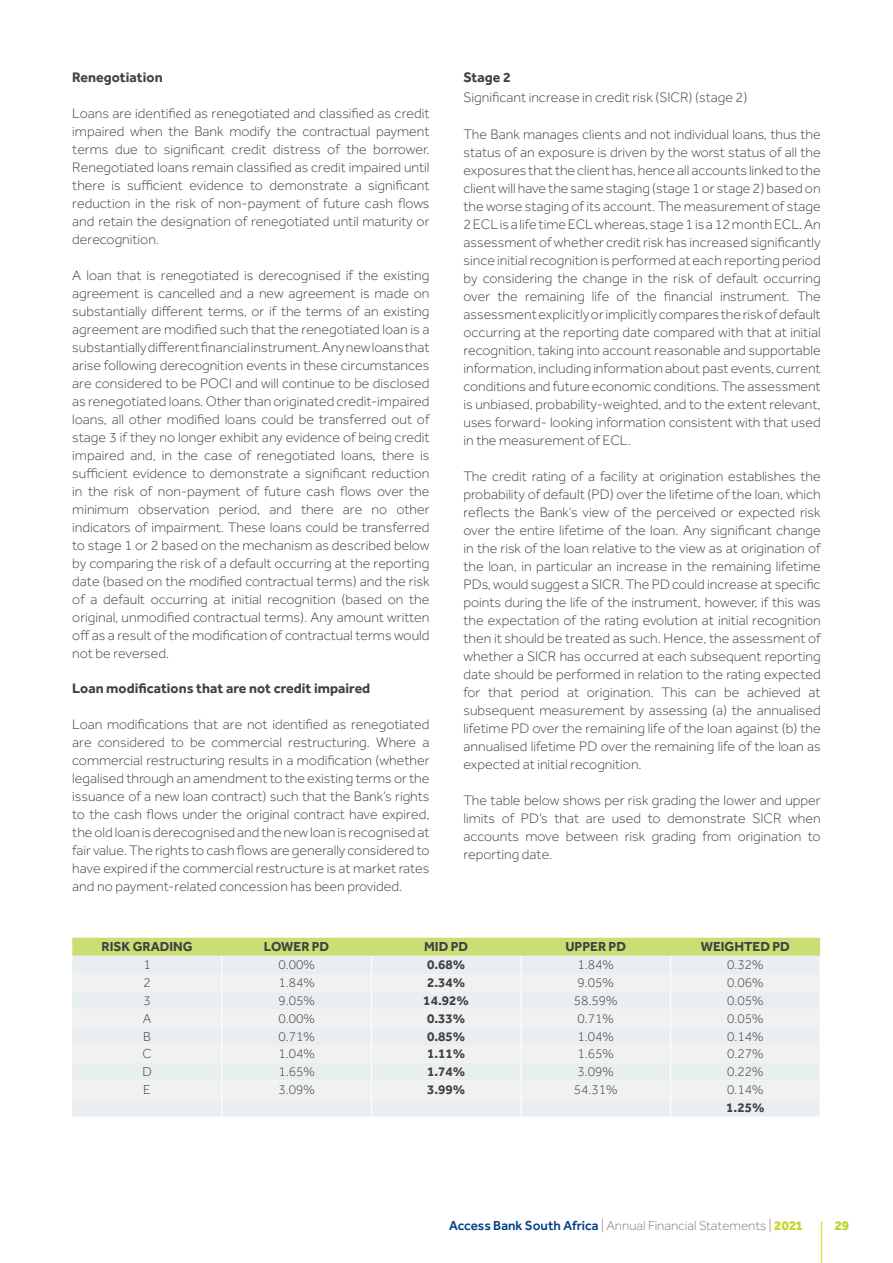
<style>
.page{position:relative;width:893px;height:1263px;background:#fff}
.page>*{position:absolute;margin:0;border:0;box-sizing:border-box;transform-origin:0 0}
.t1{font:300 14.25px/18px "Effra";color:#414042;text-align:justify}
.t2{font:700 14.25px "Effra";color:#414042}
.t3{font:300 13.5px "Effra";color:#414042}
.t4{font:700 13.5px "Effra";color:#414042}
.t5{font:300 13.5px "Effra";color:#7b7c7f}
.t6{font:800 13.5px "Effra";color:#bfd230}
.s1{font-weight:500;color:#004085}
.s2{font-weight:800;color:#cbd42b}
</style>
<div class="page">
<hr style="left:821px;top:1221px;width:1px;height:42px;background:#e1df45">
<svg style="left:72px;top:938px;width:749px;height:178px"></svg>
<p class="t2" style="left:72px;top:72px;width:92px">Renegotiation</p>
<p class="t1" style="left:72px;top:104px;width:359px">Loans are identified as renegotiated and classified as credit impaired when the Bank modify the contractual payment terms due to significant credit distress of the borrower.<br>Renegotiated loans remain classified as credit impaired until there is sufficient evidence to demonstrate a significant reduction in the risk of non-payment of future cash flows and retain the designation of renegotiated until maturity or derecognition.</p>
<p class="t1" style="left:72px;top:266px;width:359px">A loan that is renegotiated is derecognised if the existing agreement is cancelled and a new agreement is made on substantially different terms, or if the terms of an existing agreement are modified such that the renegotiated loan is a substantially different financial instrument. Any new loans that arise following derecognition events in these circumstances are considered to be POCI and will continue to be disclosed as renegotiated loans. Other than originated credit-impaired loans, all other modified loans could be transferred out of stage 3 if they no longer exhibit any evidence of being credit impaired and, in the case of renegotiated loans, there is sufficient evidence to demonstrate a significant reduction in the risk of non-payment of future cash flows over the minimum observation period, and there are no other indicators of impairment. These loans could be transferred to stage 1 or 2 based on the mechanism as described below by comparing the risk of a default occurring at the reporting date (based on the modified contractual terms) and the risk of a default occurring at initial recognition (based on the original, unmodified contractual terms). Any amount written off as a result of the modification of contractual terms would not be reversed.</p>
<p class="t2" style="left:72px;top:680px;width:300px">Loan modifications that are not credit impaired</p>
<p class="t1" style="left:72px;top:715px;width:359px">Loan modifications that are not identified as renegotiated are considered to be commercial restructuring. Where a commercial restructuring results in a modification (whether legalised through an amendment to the existing terms or the issuance of a new loan contract) such that the Bank’s rights to the cash flows under the original contract have expired, the old loan is derecognised and the new loan is recognised at fair value. The rights to cash flows are generally considered to have expired if the commercial restructure is at market rates and no payment-related concession has been provided.</p>
<p class="t2" style="left:463px;top:72px;width:49px">Stage 2</p>
<p class="t1" style="left:463px;top:88px;width:285px">Significant increase in credit risk (SICR) (stage 2)</p>
<p class="t1" style="left:463px;top:126px;width:359px">The Bank manages clients and not individual loans, thus the status of an exposure is driven by the worst status of all the exposures that the client has, hence all accounts linked to the client will have the same staging (stage 1 or stage 2) based on the worse staging of its account. The measurement of stage 2 ECL is a life time ECL whereas, stage 1 is a 12 month ECL. An assessment of whether credit risk has increased significantly since initial recognition is performed at each reporting period by considering the change in the risk of default occurring over the remaining life of the financial instrument. The assessment explicitly or implicitly compares the risk of default occurring at the reporting date compared with that at initial recognition, taking into account reasonable and supportable information, including information about past events, current conditions and future economic conditions. The assessment is unbiased, probability-weighted, and to the extent relevant, uses forward- looking information consistent with that used in the measurement of ECL.</p>
<p class="t1" style="left:463px;top:468px;width:359px">The credit rating of a facility at origination establishes the probability of default (PD) over the lifetime of the loan, which reflects the Bank’s view of the perceived or expected risk over the entire lifetime of the loan. Any significant change in the risk of the loan relative to the view as at origination of the loan, in particular an increase in the remaining lifetime PDs, would suggest a SICR. The PD could increase at specific points during the life of the instrument, however, if this was the expectation of the rating evolution at initial recognition then it should be treated as such. Hence, the assessment of whether a SICR has occurred at each subsequent reporting date should be performed in relation to the rating expected for that period at origination. This can be achieved at subsequent measurement by assessing (a) the annualised lifetime PD over the remaining life of the loan against (b) the annualised lifetime PD over the remaining life of the loan as expected at initial recognition.</p>
<p class="t1" style="left:463px;top:792px;width:359px">The table below shows per risk grading the lower and upper limits of PD’s that are used to demonstrate SICR when accounts move between risk grading from origination to reporting date.</p>
<p class="t4" style="left:101px;top:941px;width:93px">RISK GRADING</p>
<p class="t4" style="left:264px;top:941px;width:67px">LOWER PD</p>
<p class="t4" style="left:424px;top:941px;width:46px">MID PD</p>
<p class="t4" style="left:565px;top:941px;width:62px">UPPER PD</p>
<p class="t4" style="left:701px;top:941px;width:91px">WEIGHTED PD</p>
<p class="t3" style="left:143px;top:958px;width:9px">1</p>
<p class="t3" style="left:278px;top:958px;width:38px">0.00%</p>
<p class="t4" style="left:427px;top:959px;width:40px">0.68%</p>
<p class="t3" style="left:578px;top:957px;width:38px">1.84%</p>
<p class="t3" style="left:727px;top:958px;width:38px">0.32%</p>
<p class="t3" style="left:143px;top:976px;width:9px">2</p>
<p class="t3" style="left:278px;top:975px;width:38px">1.84%</p>
<p class="t4" style="left:427px;top:978px;width:40px">2.34%</p>
<p class="t3" style="left:578px;top:976px;width:38px">9.05%</p>
<p class="t3" style="left:727px;top:976px;width:38px">0.06%</p>
<p class="t3" style="left:143px;top:994px;width:9px">3</p>
<p class="t3" style="left:278px;top:994px;width:38px">9.05%</p>
<p class="t4" style="left:423px;top:996px;width:47px">14.92%</p>
<p class="t3" style="left:574px;top:993px;width:45px">58.59%</p>
<p class="t3" style="left:727px;top:994px;width:38px">0.05%</p>
<p class="t3" style="left:143px;top:1012px;width:10px">A</p>
<p class="t3" style="left:278px;top:1012px;width:38px">0.00%</p>
<p class="t4" style="left:427px;top:1013px;width:40px">0.33%</p>
<p class="t3" style="left:578px;top:1012px;width:38px">0.71%</p>
<p class="t3" style="left:727px;top:1012px;width:38px">0.05%</p>
<p class="t3" style="left:143px;top:1029px;width:9px">B</p>
<p class="t3" style="left:278px;top:1029px;width:38px">0.71%</p>
<p class="t4" style="left:427px;top:1031px;width:40px">0.85%</p>
<p class="t3" style="left:578px;top:1029px;width:38px">1.04%</p>
<p class="t3" style="left:727px;top:1029px;width:38px">0.14%</p>
<p class="t3" style="left:143px;top:1047px;width:11px">C</p>
<p class="t3" style="left:278px;top:1047px;width:38px">1.04%</p>
<p class="t4" style="left:427px;top:1049px;width:40px">1.11%</p>
<p class="t3" style="left:578px;top:1047px;width:38px">1.65%</p>
<p class="t3" style="left:727px;top:1047px;width:38px">0.27%</p>
<p class="t3" style="left:142px;top:1065px;width:11px">D</p>
<p class="t3" style="left:278px;top:1065px;width:38px">1.65%</p>
<p class="t4" style="left:427px;top:1066px;width:40px">1.74%</p>
<p class="t3" style="left:578px;top:1065px;width:38px">3.09%</p>
<p class="t3" style="left:727px;top:1065px;width:38px">0.22%</p>
<p class="t3" style="left:143px;top:1082px;width:9px">E</p>
<p class="t3" style="left:278px;top:1082px;width:38px">3.09%</p>
<p class="t4" style="left:427px;top:1084px;width:40px">3.99%</p>
<p class="t3" style="left:574px;top:1082px;width:45px">54.31%</p>
<p class="t3" style="left:727px;top:1082px;width:38px">0.14%</p>
<p class="t4" style="left:726px;top:1102px;width:40px">1.25%</p>
<p class="t5" style="left:449px;top:1219px;width:355px"><span class="s1">Access Bank South Africa</span> | Annual Financial Statements | <span class="s2">2021</span></p>
<p class="t6" style="left:835px;top:1218px;width:16px">29</p>
</div>
